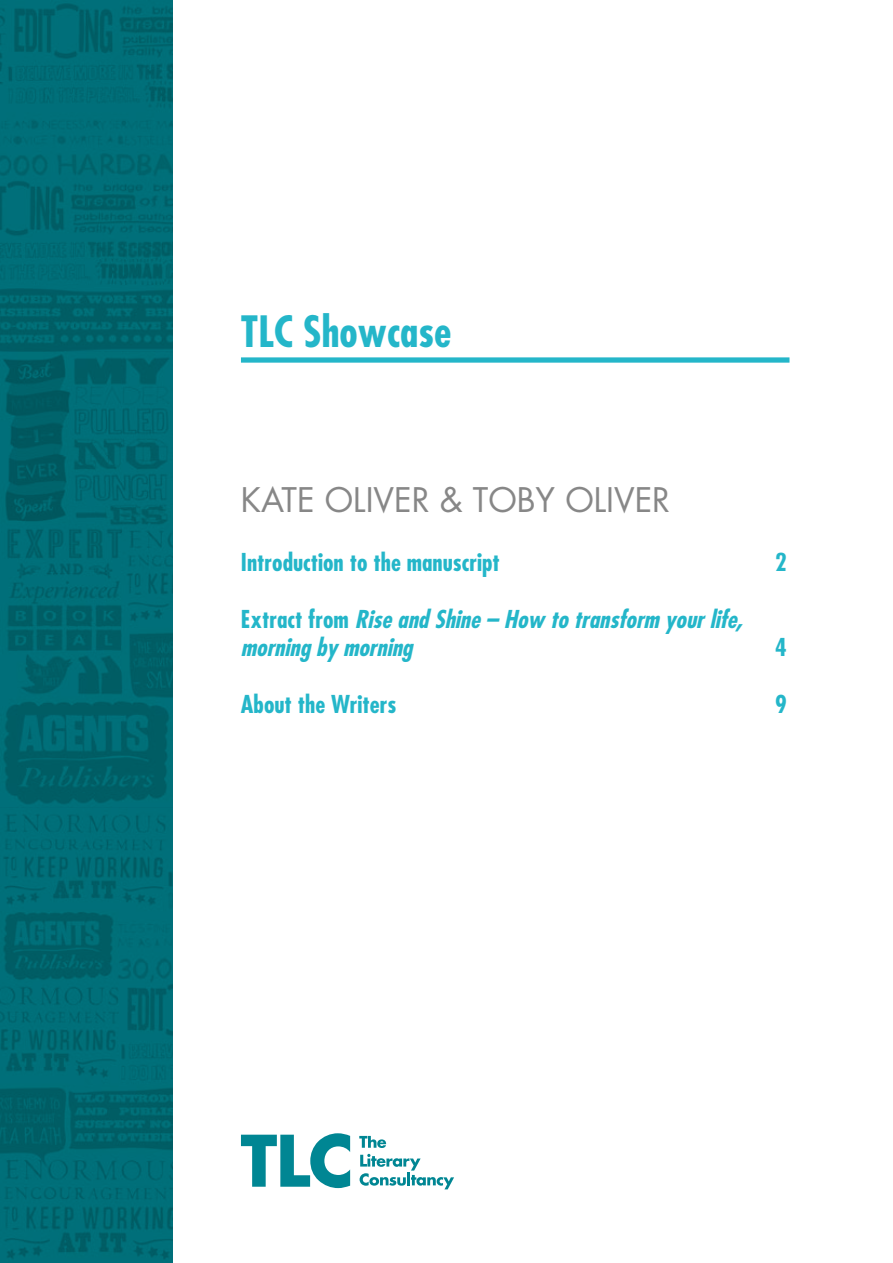
<style>
.page{position:relative;width:893px;height:1263px;background:#fff}
.page>*{position:absolute;margin:0;border:0;box-sizing:border-box;transform-origin:0 0}
.t1{font:700 condensed 42px "Futura Std";color:#24b6c9}
.t2{font:33px "Futura Std";color:#878787}
.t3{font:italic 700 condensed 24px/28.5px "Futura Std";color:#24b6c9}
.t4{font:700 condensed 24px "Futura Std";color:#24b6c9}
.s1{font-style:normal}
</style>
<div class="page">
<svg style="left:241px;top:1133px;width:109px;height:55px"></svg>
<svg style="left:359px;top:1136px;width:27px;height:12px"></svg>
<svg style="left:360px;top:1154px;width:94px;height:35px"></svg>
<div style="left:241px;top:357px;width:548px;height:6px;background:#24b6c9"></div>
<svg style="left:0;top:0;width:173px;height:1263px;background:#006871"></svg>
<h1 class="t1" style="left:241px;top:306px;width:212px">TLC Showcase</h1>
<h2 class="t2" style="left:241px;top:479px;width:431px">KATE OLIVER &amp; TOBY OLIVER</h2>
<p class="t4" style="left:241px;top:547px;width:260px">Introduction to the manuscript</p>
<p class="t4" style="left:775px;top:547px;width:13px">2</p>
<p class="t3" style="left:241px;top:605px;width:504px"><span class="s1">E x t r a c t f r o m</span> RiseandShine– How totransform yourlife, morningbymorning</p>
<p class="t4" style="left:775px;top:632px;width:13px">4</p>
<p class="t4" style="left:241px;top:689px;width:157px">About the Writers</p>
<p class="t4" style="left:775px;top:689px;width:13px">9</p>
</div>
